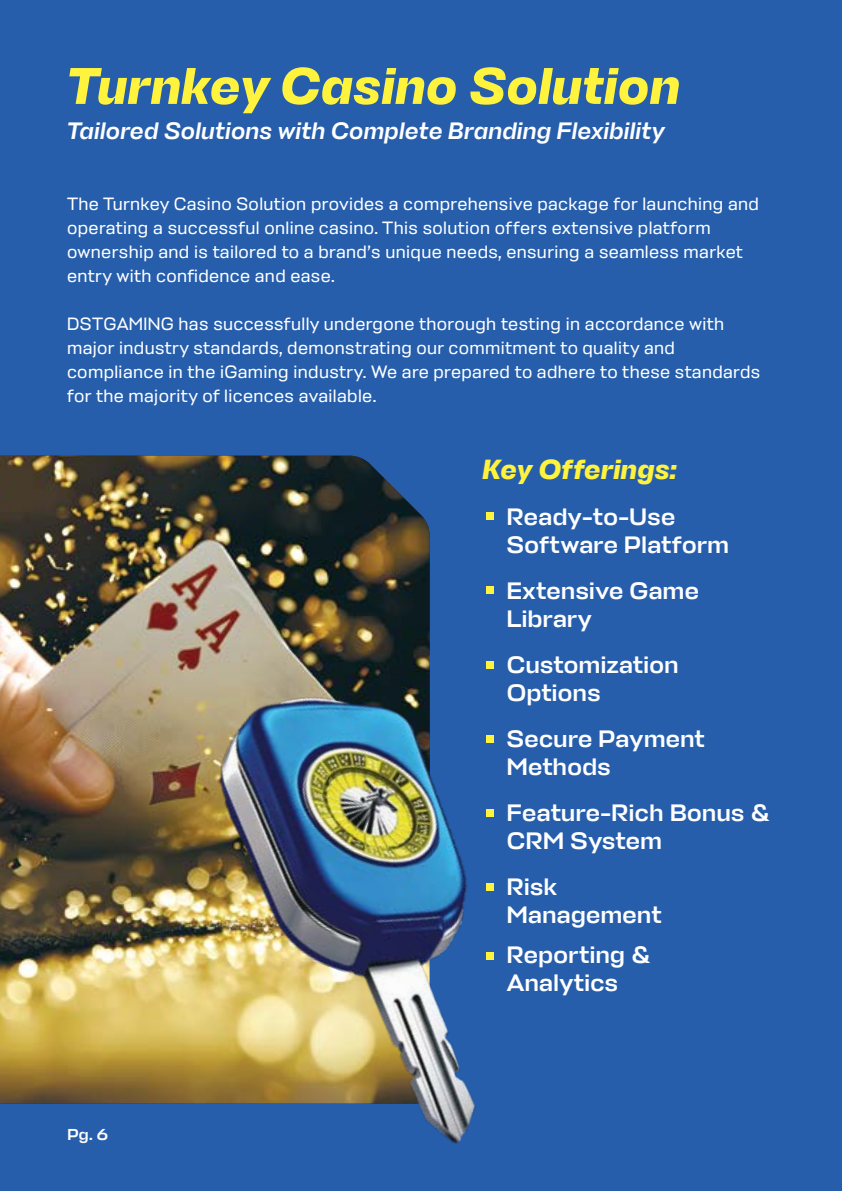
<style>
.page{position:relative;width:842px;height:1191px;background:#265eac}
.page>*{position:absolute;margin:0;border:0;box-sizing:border-box;transform-origin:0 0}
.t1{font:italic 700 52px "Stapel";letter-spacing:.02em;color:#fff33e}
.t2{font:italic 700 28px "Stapel";letter-spacing:.02em;color:#fff33e}
.t3{font:500 24px/28px "Stapel";letter-spacing:.02em;color:#fff}
.t4{font:italic 500 24px "Stapel";letter-spacing:.02em;color:#fff}
.t5{font:18px/24px "Stapel Text";letter-spacing:.02em;color:#fff}
.t6{font:500 16px "Stapel";color:#fff}
</style>
<div class="page">
<img style="left:0;top:456px;width:430px;height:647px">
<div style="left:487px;top:512px;width:7px;height:8px;background:#fff33e"></div>
<div style="left:487px;top:586px;width:7px;height:8px;background:#fff33e"></div>
<img style="left:98px;top:634px;width:396px;height:510px">
<h1 class="t1" style="left:67px;top:54px;width:614px">Turnkey Casino Solution</h1>
<h3 class="t4" style="left:67px;top:117px;width:599px">Tailored Solutions with Complete Branding Flexibility</h3>
<p class="t5" style="left:67px;top:192px;width:693px">The Turnkey Casino Solution provides a comprehensive package for launching and operating a successful online casino. This solution offers extensive platform ownership and is tailored to a brand’s unique needs, ensuring a seamless market entry with confidence and ease.</p>
<p class="t5" style="left:67px;top:312px;width:695px">DSTGAMING has successfully undergone thorough testing in accordance with major industry standards, demonstrating our commitment to quality and compliance in the iGaming industry. We are prepared to adhere to these standards for the majority of licences available.</p>
<p class="t6" style="left:68px;top:1125px;width:42px">Pg. 6</p>
<h2 class="t2" style="left:483px;top:452px;width:196px">Key Offerings:</h2>
<h3 class="t3" style="left:507px;top:503px;width:223px">Ready-to-Use<br>Software Platform</h3>
<h3 class="t3" style="left:507px;top:577px;width:194px">Extensive Game<br>Library</h3>
<h3 class="t3" style="left:507px;top:651px;width:173px">Customization<br>Options</h3>
<h3 class="t3" style="left:507px;top:725px;width:199px">Secure Payment<br>Methods</h3>
<h3 class="t3" style="left:507px;top:799px;width:265px">Feature-Rich Bonus &amp;<br>CRM System</h3>
<h3 class="t3" style="left:507px;top:873px;width:156px">Risk<br>Management</h3>
<h3 class="t3" style="left:507px;top:941px;width:145px">Reporting &amp;<br>Analytics</h3>
</div>
